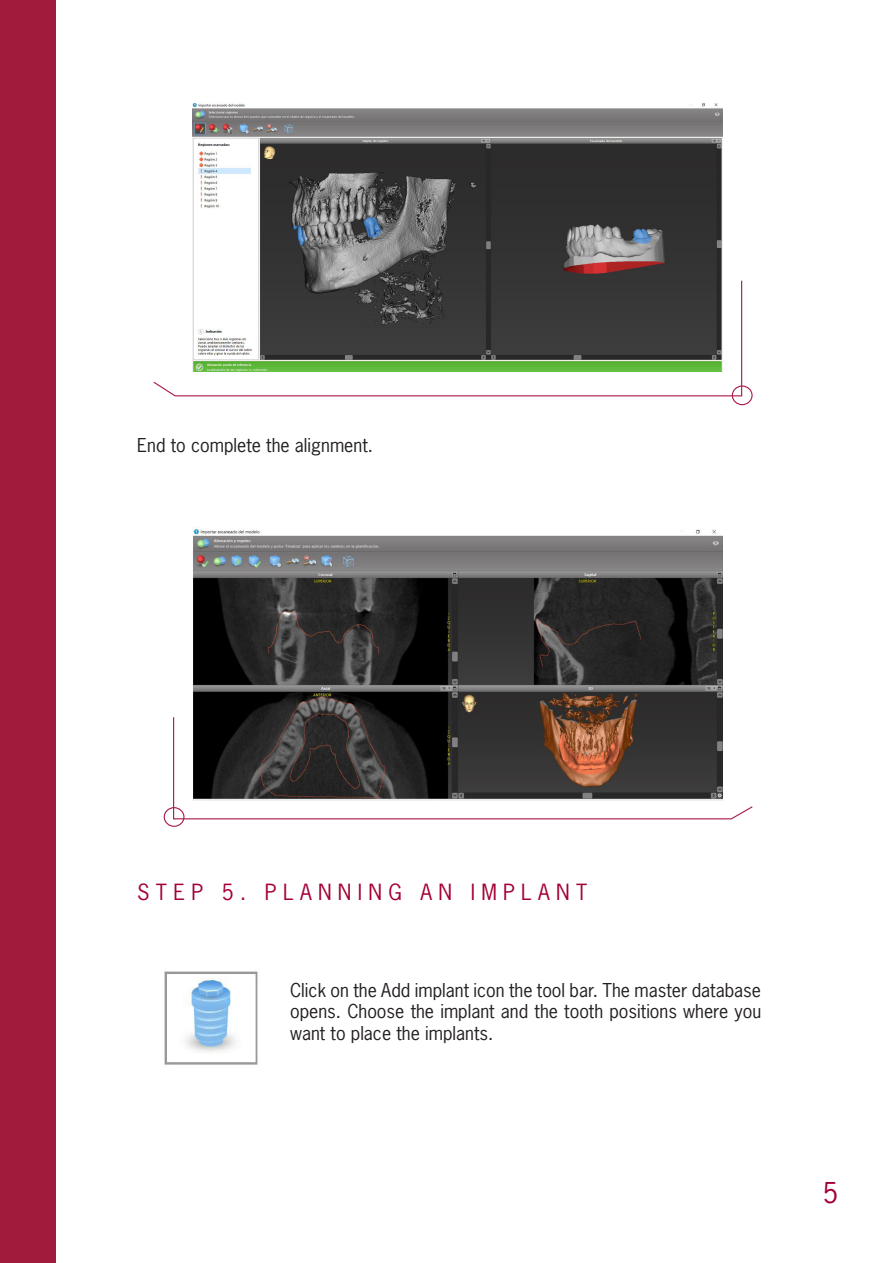
<style>
.page{position:relative;width:893px;height:1263px;background:#fff}
.page>*{position:absolute;margin:0;border:0;box-sizing:border-box;transform-origin:0 0}
.t1{font:27px "News Gothic Std";color:#a40133}
.t2{font:21px "News Gothic Std";letter-spacing:.3em;color:#a40133}
.t3{font:18px/21.6px "News Gothic Std";color:#231f20;text-align:justify}
</style>
<div class="page">
<div style="left:0;top:0;width:55px;height:1263px;background:#a01b3c"></div>
<svg style="left:153px;top:280px;width:590px;height:117px"></svg>
<div style="left:732px;top:385px;width:21px;height:20px;border:1px solid #a81946;border-radius:50%"></div>
<img style="left:192px;top:103px;width:531px;height:269px">
<svg style="left:173px;top:717px;width:580px;height:103px"></svg>
<div style="left:164px;top:807px;width:20px;height:20px;border:1px solid #a81946;border-radius:50%"></div>
<img style="left:192px;top:526px;width:531px;height:274px">
<img style="left:164px;top:971px;width:94px;height:94px">
<p class="t3" style="left:137px;top:434px;width:237px">End to complete the alignment.</p>
<p class="t2" style="left:137px;top:879px;width:452px">STEP 5. PLANNING AN IMPLANT</p>
<p class="t3" style="left:290px;top:979px;width:473px">Click on the Add implant icon the tool bar. The master database opens. Choose the implant and the tooth positions where you want to place the implants.</p>
<p class="t1" style="left:823px;top:1175px;width:17px">5</p>
</div>
